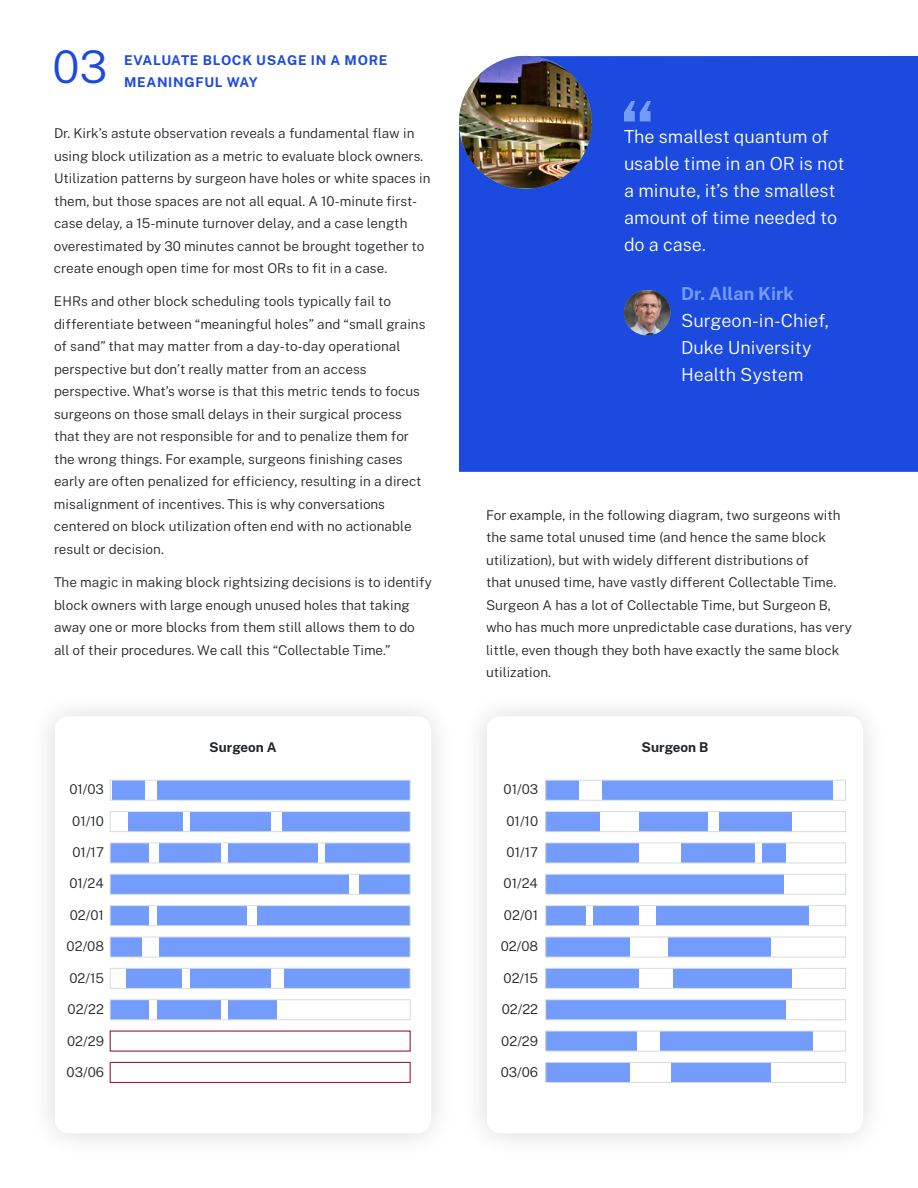
<style>
.page{position:relative;width:918px;height:1188px;background:#fff}
.page>*{position:absolute;margin:0;border:0;box-sizing:border-box;transform-origin:0 0}
.t1{font:300 45px "Public Sans";color:#1c4ade}
.t2{font:300 18px/27px "Public Sans";color:#fff}
.t3{font:300 13.5px/22.5px "Public Sans";color:#212429}
.t4{font:700 13.5px "Public Sans";letter-spacing:.05em;color:#1c4ade}
.t5{font:700 13.5px "Public Sans";color:#212429}
.s1{font-weight:700;color:#739cfc}
</style>
<div class="page">
<div style="left:459px;top:56px;width:459px;height:416px;background:#1c4ade"></div>
<img style="left:459px;top:56px;width:133px;height:132px">
<svg style="left:624px;top:101px;width:27px;height:20px"></svg>
<img style="left:624px;top:290px;width:46px;height:45px">
<div style="left:30px;top:691px;width:427px;height:468px;background:#fafafa"></div>
<div style="left:55px;top:716px;width:376px;height:417px;background:#fff;border-radius:14px"></div>
<div style="left:462px;top:691px;width:427px;height:468px;background:#fafafa"></div>
<div style="left:487px;top:716px;width:376px;height:417px;background:#fff;border-radius:14px"></div>
<div style="left:112px;top:780px;width:33px;height:20px;background:#739cfc"></div>
<div style="left:157px;top:780px;width:253px;height:20px;background:#739cfc"></div>
<div style="left:110px;top:780px;width:300px;height:20px;border:1px solid #d6dbe0"></div>
<div style="left:129px;top:812px;width:54px;height:20px;background:#739cfc"></div>
<div style="left:282px;top:812px;width:128px;height:20px;background:#739cfc"></div>
<div style="left:190px;top:812px;width:81px;height:20px;background:#739cfc"></div>
<div style="left:110px;top:811px;width:300px;height:21px;border:1px solid #d6dbe0"></div>
<div style="left:110px;top:906px;width:39px;height:20px;background:#739cfc"></div>
<div style="left:257px;top:906px;width:153px;height:20px;background:#739cfc"></div>
<div style="left:157px;top:906px;width:90px;height:20px;background:#739cfc"></div>
<div style="left:110px;top:905px;width:300px;height:21px;border:1px solid #d6dbe0"></div>
<div style="left:126px;top:968px;width:55px;height:20px;background:#739cfc"></div>
<div style="left:285px;top:968px;width:125px;height:20px;background:#739cfc"></div>
<div style="left:190px;top:968px;width:81px;height:20px;background:#739cfc"></div>
<div style="left:110px;top:968px;width:300px;height:21px;border:1px solid #d6dbe0"></div>
<div style="left:110px;top:1000px;width:39px;height:20px;background:#739cfc"></div>
<div style="left:228px;top:1000px;width:49px;height:20px;background:#739cfc"></div>
<div style="left:157px;top:1000px;width:64px;height:20px;background:#739cfc"></div>
<div style="left:110px;top:1000px;width:300px;height:20px;border:1px solid #d6dbe0"></div>
<svg style="left:109px;top:1030px;width:302px;height:53px"></svg>
<div style="left:110px;top:937px;width:32px;height:20px;background:#739cfc"></div>
<div style="left:159px;top:937px;width:251px;height:20px;background:#739cfc"></div>
<div style="left:110px;top:937px;width:300px;height:20px;border:1px solid #d6dbe0"></div>
<div style="left:110px;top:843px;width:39px;height:20px;background:#739cfc"></div>
<div style="left:326px;top:843px;width:84px;height:20px;background:#739cfc"></div>
<div style="left:228px;top:843px;width:90px;height:20px;background:#739cfc"></div>
<div style="left:159px;top:843px;width:62px;height:20px;background:#739cfc"></div>
<div style="left:110px;top:843px;width:300px;height:20px;border:1px solid #d6dbe0"></div>
<div style="left:110px;top:874px;width:239px;height:20px;background:#739cfc"></div>
<div style="left:359px;top:874px;width:51px;height:20px;background:#739cfc"></div>
<div style="left:110px;top:874px;width:300px;height:21px;border:1px solid #d6dbe0"></div>
<div style="left:545px;top:780px;width:34px;height:20px;background:#739cfc"></div>
<div style="left:602px;top:780px;width:231px;height:20px;background:#739cfc"></div>
<div style="left:546px;top:780px;width:300px;height:20px;border:1px solid #d6dbe0"></div>
<div style="left:546px;top:812px;width:54px;height:20px;background:#739cfc"></div>
<div style="left:719px;top:812px;width:73px;height:20px;background:#739cfc"></div>
<div style="left:639px;top:812px;width:68px;height:20px;background:#739cfc"></div>
<div style="left:546px;top:811px;width:300px;height:21px;border:1px solid #d6dbe0"></div>
<div style="left:546px;top:906px;width:40px;height:20px;background:#739cfc"></div>
<div style="left:656px;top:906px;width:153px;height:20px;background:#739cfc"></div>
<div style="left:594px;top:906px;width:45px;height:20px;background:#739cfc"></div>
<div style="left:546px;top:905px;width:300px;height:21px;border:1px solid #d6dbe0"></div>
<div style="left:545px;top:968px;width:94px;height:20px;background:#739cfc"></div>
<div style="left:673px;top:968px;width:119px;height:20px;background:#739cfc"></div>
<div style="left:546px;top:968px;width:300px;height:21px;border:1px solid #d6dbe0"></div>
<div style="left:546px;top:1000px;width:239px;height:20px;background:#739cfc"></div>
<div style="left:546px;top:1000px;width:300px;height:20px;border:1px solid #d6dbe0"></div>
<div style="left:545px;top:1031px;width:91px;height:20px;background:#739cfc"></div>
<div style="left:660px;top:1031px;width:152px;height:20px;background:#739cfc"></div>
<div style="left:546px;top:1031px;width:300px;height:20px;border:1px solid #d6dbe0"></div>
<div style="left:545px;top:1062px;width:85px;height:20px;background:#739cfc"></div>
<div style="left:671px;top:1062px;width:99px;height:20px;background:#739cfc"></div>
<div style="left:546px;top:1062px;width:300px;height:21px;border:1px solid #d6dbe0"></div>
<div style="left:545px;top:937px;width:85px;height:20px;background:#739cfc"></div>
<div style="left:668px;top:937px;width:102px;height:20px;background:#739cfc"></div>
<div style="left:546px;top:937px;width:300px;height:20px;border:1px solid #d6dbe0"></div>
<div style="left:546px;top:843px;width:93px;height:20px;background:#739cfc"></div>
<div style="left:762px;top:843px;width:23px;height:20px;background:#739cfc"></div>
<div style="left:681px;top:843px;width:73px;height:20px;background:#739cfc"></div>
<div style="left:546px;top:843px;width:300px;height:20px;border:1px solid #d6dbe0"></div>
<div style="left:546px;top:874px;width:238px;height:20px;background:#739cfc"></div>
<div style="left:546px;top:874px;width:300px;height:21px;border:1px solid #d6dbe0"></div>
<p class="t1" style="left:52px;top:33px;width:56px">03</p>
<p class="t4" style="left:124px;top:50px;width:265px">EVALUATE BLOCK USAGE IN A MORE</p>
<p class="t4" style="left:124px;top:72px;width:135px">MEANINGFUL WAY</p>
<p class="t3" style="left:54px;top:121px;width:378px">Dr. Kirk’s astute observation reveals a fundamental flaw in using block utilization as a metric to evaluate block owners.<br>Utilization patterns by surgeon have holes or white spaces in them, but those spaces are not all equal. A 10-minute first&shy;case delay, a 15-minute turnover delay, and a case length overestimated by 30 minutes cannot be brought together to create enough open time for most ORs to fit in a case.</p>
<p class="t3" style="left:54px;top:290px;width:373px">EHRs and other block scheduling tools typically fail to differentiate between “meaningful holes” and “small grains of sand” that may matter from a day-to-day operational perspective but don’t really matter from an access perspective. What’s worse is that this metric tends to focus surgeons on those small delays in their surgical process that they are not responsible for and to penalize them for the wrong things. For example, surgeons finishing cases early are often penalized for efficiency, resulting in a direct misalignment of incentives. This is why conversations centered on block utilization often end with no actionable result or decision.</p>
<p class="t3" style="left:54px;top:570px;width:380px">The magic in making block rightsizing decisions is to identify block owners with large enough unused holes that taking away one or more blocks from them still allows them to do all of their procedures. We call this “Collectable Time.”</p>
<p class="t2" style="left:624px;top:123px;width:222px">The smallest quantum of usable time in an OR is not a minute, it’s the smallest amount of time needed to do a case.</p>
<p class="t2" style="left:681px;top:279px;width:150px"><span class="s1">Dr. Allan Kirk<br></span>Surgeon-in-Chief,<br>Duke University<br>Health System</p>
<p class="t3" style="left:486px;top:503px;width:367px">For example, in the following diagram, two surgeons with the same total unused time (and hence the same block utilization), but with widely different distributions of<br>that unused time, have vastly different Collectable Time.<br>Surgeon A has a lot of Collectable Time, but Surgeon B, who has much more unpredictable case durations, has very little, even though they both have exactly the same block utilization.</p>
<p class="t5" style="left:209px;top:737px;width:69px">Surgeon A</p>
<p class="t5" style="left:642px;top:737px;width:68px">Surgeon B</p>
<p class="t3" style="left:69px;top:777px;width:36px">01/03</p>
<p class="t3" style="left:504px;top:777px;width:36px">01/03</p>
<p class="t3" style="left:72px;top:809px;width:33px">01/10</p>
<p class="t3" style="left:506px;top:809px;width:33px">01/10</p>
<p class="t3" style="left:73px;top:840px;width:33px">01/17</p>
<p class="t3" style="left:507px;top:840px;width:33px">01/17</p>
<p class="t3" style="left:69px;top:872px;width:36px">01/24</p>
<p class="t3" style="left:504px;top:872px;width:36px">01/24</p>
<p class="t3" style="left:70px;top:903px;width:36px">02/01</p>
<p class="t3" style="left:504px;top:903px;width:36px">02/01</p>
<p class="t3" style="left:67px;top:935px;width:39px">02/08</p>
<p class="t3" style="left:501px;top:935px;width:39px">02/08</p>
<p class="t3" style="left:69px;top:966px;width:36px">02/15</p>
<p class="t3" style="left:504px;top:966px;width:36px">02/15</p>
<p class="t3" style="left:68px;top:997px;width:38px">02/22</p>
<p class="t3" style="left:502px;top:997px;width:38px">02/22</p>
<p class="t3" style="left:67px;top:1029px;width:38px">02/29</p>
<p class="t3" style="left:501px;top:1029px;width:38px">02/29</p>
<p class="t3" style="left:67px;top:1060px;width:39px">03/06</p>
<p class="t3" style="left:501px;top:1060px;width:39px">03/06</p>
</div>
